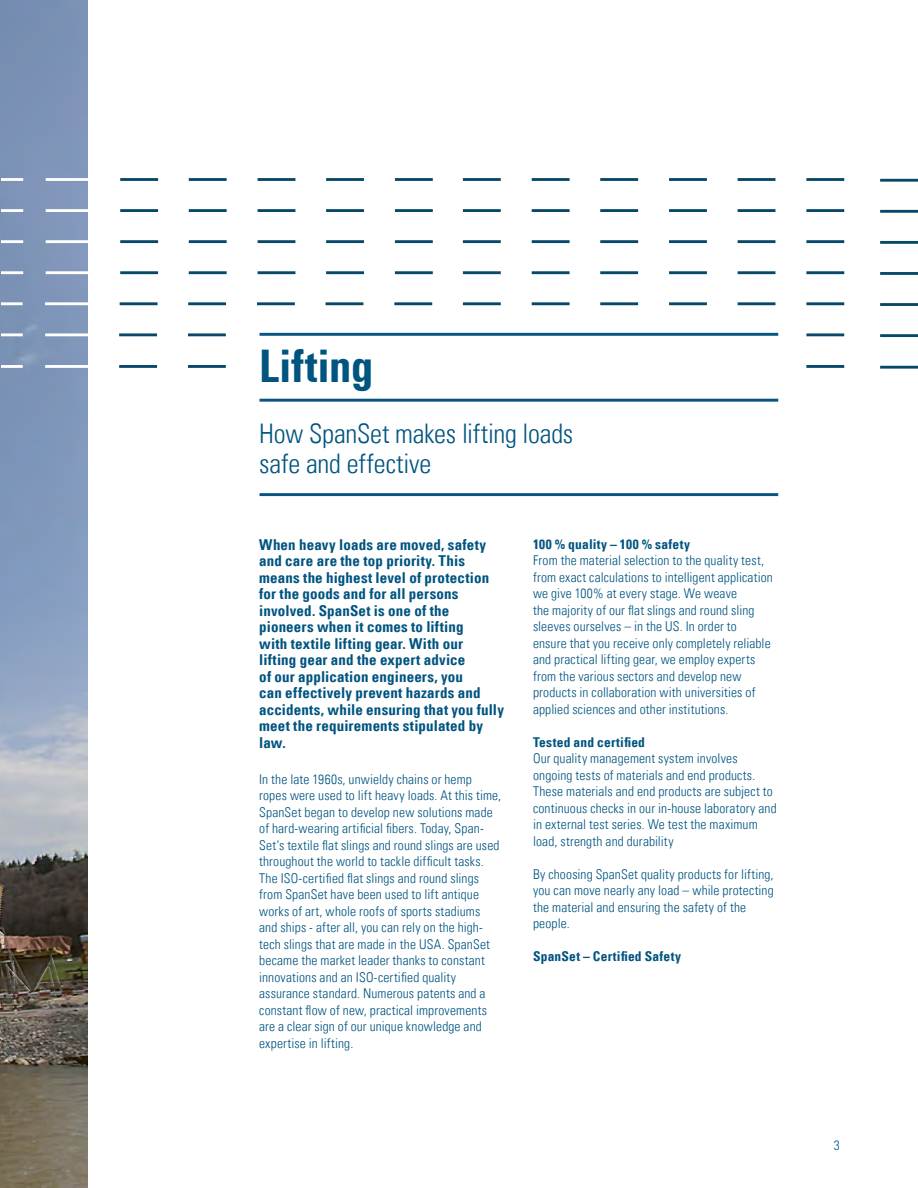
<style>
.page{position:relative;width:918px;height:1188px;background:#fff}
.page>*{position:absolute;margin:0;border:0;box-sizing:border-box;transform-origin:0 0}
.t1{font:700 condensed 45px "Univers LT";letter-spacing:-.005em;color:#005480}
.t2{font:300 condensed 27px "Univers LT";letter-spacing:-.005em;color:#005480}
.t3{font:700 condensed 15px/16.5px "Univers LT";letter-spacing:.01em;color:#005480}
.t4{font:300 condensed 13.5px/16.5px "Univers LT";letter-spacing:.01em;color:#005480}
.t5{font:700 condensed 13.5px "Univers LT";letter-spacing:.02em;color:#005480}
.t6{font:300 condensed 13.5px "Univers LT Std";color:#005480}
</style>
<div class="page">
<img style="left:0;top:0;width:88px;height:1188px">
<hr style="left:45px;top:302px;width:44px;height:3px;background:#fff">
<hr style="left:120px;top:302px;width:38px;height:3px;background:#074767">
<hr style="left:188px;top:302px;width:38px;height:3px;background:#074767">
<hr style="left:600px;top:178px;width:38px;height:3px;background:#074767">
<hr style="left:189px;top:178px;width:38px;height:3px;background:#074767">
<hr style="left:600px;top:209px;width:38px;height:3px;background:#074767">
<hr style="left:189px;top:209px;width:38px;height:3px;background:#074767">
<hr style="left:600px;top:240px;width:38px;height:3px;background:#074767">
<hr style="left:189px;top:240px;width:38px;height:3px;background:#074767">
<hr style="left:600px;top:271px;width:38px;height:3px;background:#074767">
<hr style="left:189px;top:271px;width:38px;height:3px;background:#074767">
<hr style="left:806px;top:333px;width:38px;height:3px;background:#074767">
<hr style="left:119px;top:333px;width:38px;height:3px;background:#074767">
<hr style="left:45px;top:333px;width:44px;height:3px;background:#fff">
<hr style="left:600px;top:302px;width:38px;height:3px;background:#074767">
<hr style="left:806px;top:365px;width:38px;height:3px;background:#074767">
<hr style="left:119px;top:365px;width:38px;height:3px;background:#074767">
<hr style="left:45px;top:365px;width:44px;height:3px;background:#fff">
<hr style="left:669px;top:178px;width:38px;height:3px;background:#074767">
<hr style="left:258px;top:178px;width:37px;height:3px;background:#074767">
<hr style="left:669px;top:209px;width:38px;height:3px;background:#074767">
<hr style="left:258px;top:209px;width:37px;height:3px;background:#074767">
<hr style="left:669px;top:240px;width:38px;height:3px;background:#074767">
<hr style="left:258px;top:240px;width:37px;height:3px;background:#074767">
<hr style="left:669px;top:271px;width:38px;height:3px;background:#074767">
<hr style="left:258px;top:271px;width:37px;height:3px;background:#074767">
<hr style="left:188px;top:333px;width:38px;height:3px;background:#074767">
<hr style="left:669px;top:302px;width:38px;height:3px;background:#074767">
<hr style="left:188px;top:365px;width:38px;height:3px;background:#074767">
<hr style="left:738px;top:178px;width:37px;height:3px;background:#074767">
<hr style="left:326px;top:178px;width:38px;height:3px;background:#074767">
<hr style="left:738px;top:209px;width:37px;height:3px;background:#074767">
<hr style="left:326px;top:209px;width:38px;height:3px;background:#074767">
<hr style="left:738px;top:240px;width:37px;height:3px;background:#074767">
<hr style="left:326px;top:240px;width:38px;height:3px;background:#074767">
<hr style="left:738px;top:271px;width:37px;height:3px;background:#074767">
<hr style="left:326px;top:271px;width:38px;height:3px;background:#074767">
<hr style="left:738px;top:302px;width:37px;height:3px;background:#074767">
<hr style="left:806px;top:178px;width:38px;height:3px;background:#074767">
<hr style="left:395px;top:178px;width:38px;height:3px;background:#074767">
<hr style="left:806px;top:209px;width:38px;height:3px;background:#074767">
<hr style="left:395px;top:209px;width:38px;height:3px;background:#074767">
<hr style="left:806px;top:240px;width:38px;height:3px;background:#074767">
<hr style="left:395px;top:240px;width:38px;height:3px;background:#074767">
<hr style="left:806px;top:271px;width:38px;height:3px;background:#074767">
<hr style="left:395px;top:271px;width:38px;height:3px;background:#074767">
<hr style="left:806px;top:302px;width:38px;height:3px;background:#074767">
<hr style="left:257px;top:302px;width:38px;height:3px;background:#074767">
<hr style="left:326px;top:302px;width:37px;height:3px;background:#074767">
<hr style="left:394px;top:302px;width:38px;height:3px;background:#074767">
<hr style="left:463px;top:178px;width:38px;height:3px;background:#074767">
<hr style="left:46px;top:178px;width:43px;height:3px;background:#fff">
<hr style="left:463px;top:209px;width:38px;height:3px;background:#074767">
<hr style="left:46px;top:209px;width:43px;height:3px;background:#fff">
<hr style="left:463px;top:240px;width:38px;height:3px;background:#074767">
<hr style="left:46px;top:240px;width:43px;height:3px;background:#fff">
<hr style="left:463px;top:271px;width:38px;height:3px;background:#074767">
<hr style="left:46px;top:271px;width:43px;height:3px;background:#fff">
<hr style="left:463px;top:302px;width:38px;height:3px;background:#074767">
<hr style="left:532px;top:178px;width:38px;height:3px;background:#074767">
<hr style="left:120px;top:178px;width:38px;height:3px;background:#074767">
<hr style="left:532px;top:209px;width:38px;height:3px;background:#074767">
<hr style="left:120px;top:209px;width:38px;height:3px;background:#074767">
<hr style="left:532px;top:240px;width:38px;height:3px;background:#074767">
<hr style="left:120px;top:240px;width:38px;height:3px;background:#074767">
<hr style="left:532px;top:271px;width:38px;height:3px;background:#074767">
<hr style="left:120px;top:271px;width:38px;height:3px;background:#074767">
<hr style="left:532px;top:302px;width:38px;height:3px;background:#074767">
<hr style="left:1px;top:302px;width:22px;height:3px;background:#fff">
<hr style="left:1px;top:333px;width:22px;height:3px;background:#fff">
<hr style="left:1px;top:365px;width:22px;height:3px;background:#fff">
<hr style="left:1px;top:178px;width:22px;height:3px;background:#fff">
<hr style="left:1px;top:209px;width:22px;height:3px;background:#fff">
<hr style="left:1px;top:240px;width:22px;height:3px;background:#fff">
<hr style="left:1px;top:271px;width:22px;height:3px;background:#fff">
<hr style="left:260px;top:333px;width:518px;height:3px;background:#095582">
<hr style="left:260px;top:399px;width:518px;height:3px;background:#095582">
<hr style="left:260px;top:493px;width:518px;height:3px;background:#095582">
<hr style="left:880px;top:334px;width:38px;height:3px;background:#074767">
<hr style="left:880px;top:366px;width:38px;height:3px;background:#074767">
<hr style="left:880px;top:179px;width:38px;height:3px;background:#074767">
<hr style="left:880px;top:210px;width:38px;height:3px;background:#074767">
<hr style="left:880px;top:241px;width:38px;height:3px;background:#074767">
<hr style="left:880px;top:272px;width:38px;height:3px;background:#074767">
<hr style="left:880px;top:303px;width:38px;height:3px;background:#074767">
<p class="t1" style="left:259px;top:338px;width:116px">Lifting</p>
<p class="t2" style="left:259px;top:417px;width:316px">How SpanSet makes lifting loads</p>
<p class="t2" style="left:259px;top:447px;width:174px">safe and effective</p>
<p class="t3" style="left:259px;top:536px;width:246px">When heavy loads are moved, safety and care are the top priority. This means the highest level of protection for the goods and for all persons involved. SpanSet is one of the pioneers when it comes to lifting<br>with textile lifting gear. With our lifting gear and the expert advice<br>of our application engineers, you<br>can effectively prevent hazards and accidents, while ensuring that you fully meet the requirements stipulated by law.</p>
<p class="t4" style="left:259px;top:771px;width:214px">In the late 1960s, unwieldy chains or hemp</p>
<p class="t4" style="left:259px;top:787px;width:243px">ropes were used to lift heavy loads. At this time,</p>
<p class="t4" style="left:259px;top:804px;width:235px">SpanSet began to develop new solutions made</p>
<p class="t4" style="left:259px;top:820px;width:226px">of hard-wearing artificial fibers. Today, Span-</p>
<p class="t4" style="left:259px;top:837px;width:242px">Set‘s textile flat slings and round slings are used</p>
<p class="t4" style="left:259px;top:853px;width:232px">throughout the world to tackle difficult tasks.<br>The ISO-certified flat slings and round slings from SpanSet have been used to lift antique works of art, whole roofs of sports stadiums and ships - after all, you can rely on the high&shy;tech slings that are made in the USA. SpanSet became the market leader thanks to constant innovations and an ISO-certified quality assurance standard. Numerous patents and a constant flow of new, practical improvements are a clear sign of our unique knowledge and expertise in lifting.</p>
<p class="t5" style="left:533px;top:536px;width:159px">100 % quality – 100 % safety</p>
<p class="t4" style="left:533px;top:552px;width:233px">From the material selection to the quality test,</p>
<p class="t4" style="left:533px;top:569px;width:241px">from exact calculations to intelligent application</p>
<p class="t4" style="left:533px;top:585px;width:206px">we give 100% at every stage. We weave</p>
<p class="t4" style="left:533px;top:602px;width:223px">the majority of our flat slings and round sling</p>
<p class="t4" style="left:533px;top:618px;width:205px">sleeves ourselves – in the US. In order to</p>
<p class="t4" style="left:533px;top:635px;width:239px">ensure that you receive only completely reliable</p>
<p class="t4" style="left:533px;top:651px;width:224px">and practical lifting gear, we employ experts</p>
<p class="t4" style="left:533px;top:668px;width:210px">from the various sectors and develop new</p>
<p class="t4" style="left:533px;top:684px;width:224px">products in collaboration with universities of</p>
<p class="t4" style="left:533px;top:701px;width:197px">applied sciences and other institutions.</p>
<p class="t5" style="left:533px;top:734px;width:114px">Tested and certified</p>
<p class="t4" style="left:533px;top:750px;width:245px">Our quality management system involves ongoing tests of materials and end products.<br>These materials and end products are subject to continuous checks in our in-house laboratory and</p>
<p class="t4" style="left:533px;top:816px;width:226px">in external test series. We test the maximum</p>
<p class="t4" style="left:533px;top:833px;width:142px">load, strength and durability</p>
<p class="t4" style="left:533px;top:866px;width:242px">By choosing SpanSet quality products for lifting,</p>
<p class="t4" style="left:533px;top:882px;width:242px">you can move nearly any load – while protecting</p>
<p class="t4" style="left:533px;top:899px;width:215px">the material and ensuring the safety of the</p>
<p class="t4" style="left:533px;top:915px;width:38px">people.</p>
<p class="t5" style="left:533px;top:948px;width:150px">SpanSet – Certified Safety</p>
<p class="t6" style="left:834px;top:1137px;width:7px">3</p>
</div>
